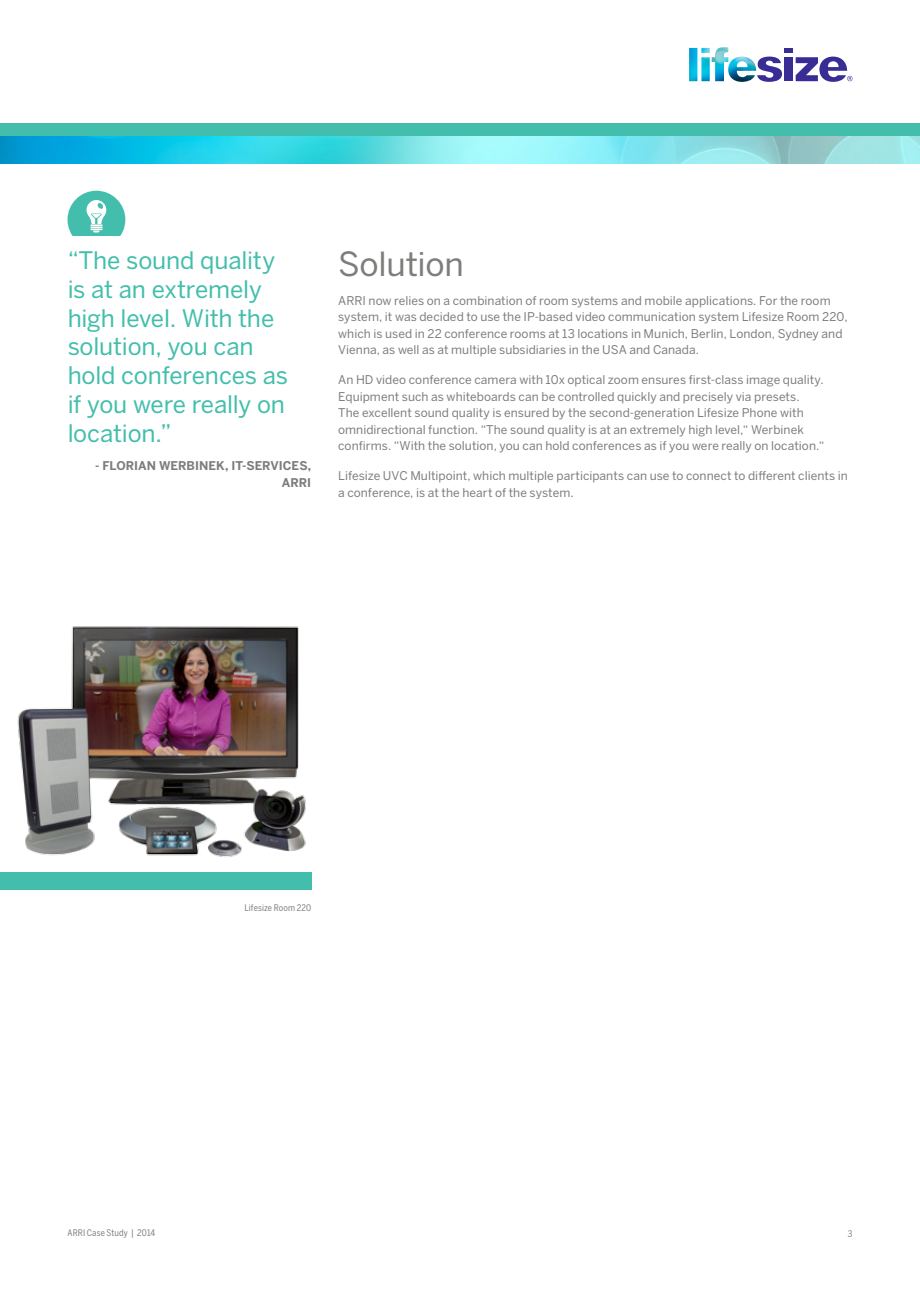
<style>
.page{position:relative;width:920px;height:1290px;background:#fff}
.page>*{position:absolute;margin:0;border:0;box-sizing:border-box;transform-origin:0 0}
.t1{font:33px "Benton Sans";letter-spacing:-.01em;color:#7d7e7c}
.t2{font:24px/28.8px "Benton Sans";letter-spacing:-.01em;color:#43beac}
.t3{font:12px/16.5px "Benton Sans";color:#7d7e7c}
.t4{font:700 12px/16.5px "Benton Sans";color:#7d7e7c}
.t5{font:9px "Benton Sans Cond";letter-spacing:.01em;color:#7d7e7c}
</style>
<div class="page">
<div style="left:0;top:123px;width:920px;height:14px;background:#43beac"></div>
<img style="left:0;top:137px;width:920px;height:27px">
<div style="left:784px;top:48px;width:8px;height:5px;background:#382d94"></div>
<div style="left:784px;top:57px;width:8px;height:24px;background:#382d94"></div>
<svg style="left:796px;top:57px;width:56px;height:25px"></svg>
<svg style="left:757px;top:57px;width:25px;height:25px"></svg>
<img style="left:689px;top:47px;width:67px;height:35px">
<div style="left:68px;top:191px;width:57px;height:58px;background:#43beac;border-radius:50%"></div>
<div style="left:72px;top:237px;width:50px;height:13px;background:#fff"></div>
<svg style="left:87px;top:200px;width:19px;height:32px"></svg>
<img style="left:17px;top:626px;width:289px;height:231px">
<div style="left:0;top:872px;width:311px;height:18px;background:#43beac"></div>
<h2 class="t2" style="left:68px;top:245px;width:222px">“The sound quality is at an extremely high level. With the solution, you can hold conferences as if you were really on location.”</h2>
<p class="t4" style="left:282px;top:457px;width:31px;text-indent:-187px">- FLORIAN WERBINEK, IT-SERVICES,<br>ARRI</p>
<h1 class="t1" style="left:338px;top:244px;width:127px">Solution</h1>
<p class="t3" style="left:338px;top:292px;width:511px">ARRI now relies on a combination of room systems and mobile applications. For the room system, it was decided to use the IP-based video communication system Lifesize Room 220, which is used in 22 conference rooms at 13 locations in Munich, Berlin, London, Sydney and Vienna, as well as at multiple subsidiaries in the USA and Canada.</p>
<p class="t3" style="left:338px;top:371px;width:488px">An HD video conference camera with 10x optical zoom ensures first-class image quality.<br>Equipment such as whiteboards can be controlled quickly and precisely via presets.<br>The excellent sound quality is ensured by the second-generation Lifesize Phone with omnidirectional function. “The sound quality is at an extremely high level,“ Werbinek confirms. “With the solution, you can hold conferences as if you were really on location.“</p>
<p class="t3" style="left:338px;top:467px;width:511px">Lifesize UVC Multipoint, which multiple participants can use to connect to different clients in a conference, is at the heart of the system.</p>
<p class="t5" style="left:244px;top:902px;width:68px">Lifesize Room 220</p>
<p class="t5" style="left:68px;top:1228px;width:89px">ARRI Case Study | 2014</p>
<p class="t5" style="left:848px;top:1228px;width:6px">3</p>
</div>
